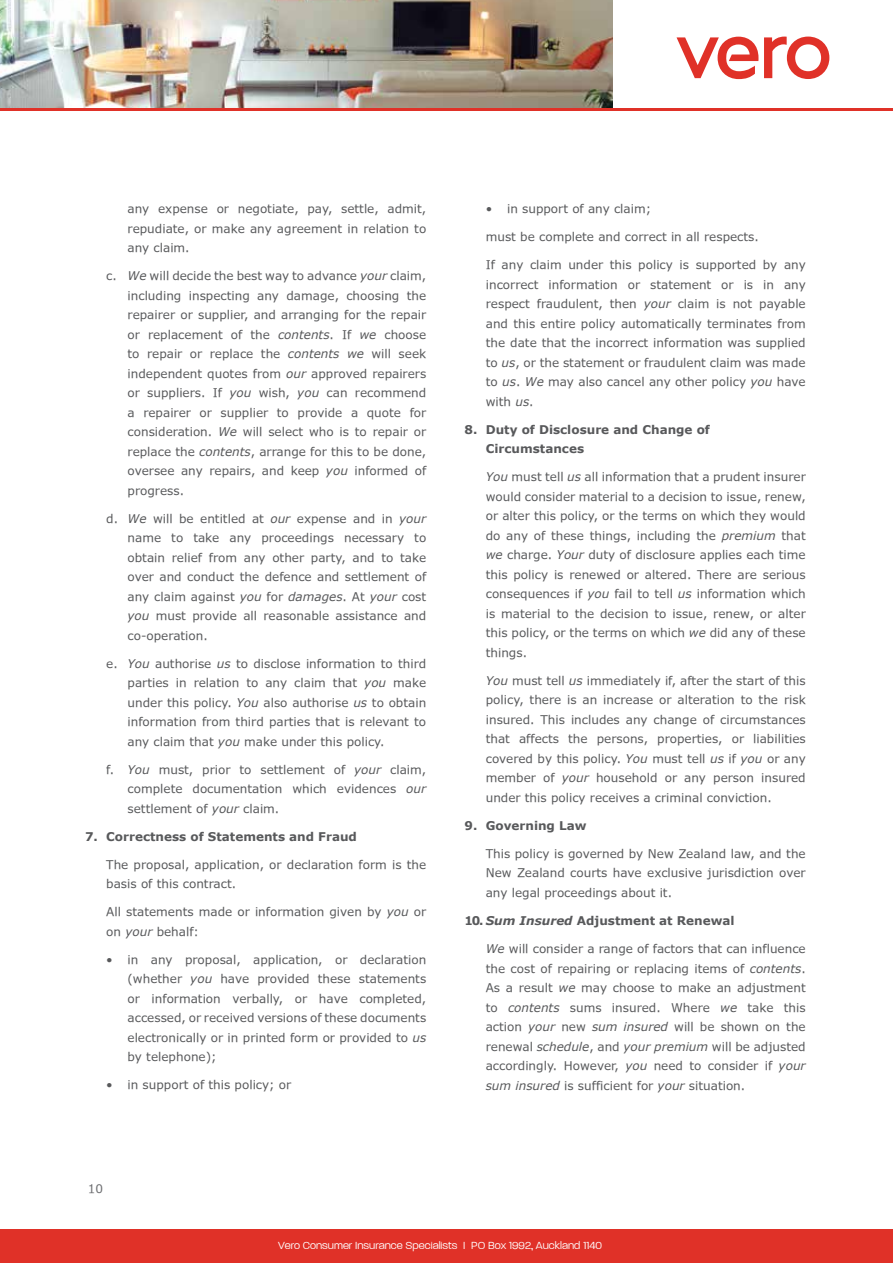
<style>
.page{position:relative;width:893px;height:1263px;background:#fff}
.page>*{position:absolute;margin:0;border:0;box-sizing:border-box;transform-origin:0 0}
.t1{font:12px/19.5px "Verdana Digiscream Normal";color:#58595b;text-align:justify}
.t2{font:700 12px/19.5px "Verdana";color:#58595b}
.t3{font:300 12px "V Paralucent";color:#fff}
.t4{font:12px "Verdana Digiscream Normal";color:#6d6e71}
.s1{font-family:"Verdana";font-style:italic}
.s2{font-style:italic}
</style>
<div class="page">
<img style="left:0;top:0;width:612px;height:108px">
<div style="left:0;top:1229px;width:893px;height:34px;background:#e03128"></div>
<hr style="left:0;top:108px;width:893px;height:3px;background:#e03128">
<svg style="left:676px;top:37px;width:82px;height:42px"></svg>
<svg style="left:764px;top:37px;width:65px;height:42px"></svg>
<p class="t1" style="left:128px;top:199px;width:300px">any expense or negotiate, pay, settle, admit, repudiate, or make any agreement in relation to any claim.</p>
<p class="t1" style="left:128px;top:266px;width:300px;text-indent:-21px">c. <span class="s1">We</span> will decide the best way to advance <span class="s1">your</span> claim, including inspecting any damage, choosing the repairer or supplier, and arranging for the repair or replacement of the <span class="s1">contents</span>. If <span class="s1">we</span> choose to repair or replace the <span class="s1">contents we</span> will seek independent quotes from <span class="s1">our</span> approved repairers or suppliers. If <span class="s1">you</span> wish, <span class="s1">you</span> can recommend a repairer or supplier to provide a quote for consideration. <span class="s1">We</span> will select who is to repair or replace the <span class="s1">contents</span>, arrange for this to be done, oversee any repairs, and keep <span class="s1">you</span> informed of progress.</p>
<p class="t1" style="left:128px;top:508px;width:300px;text-indent:-21px">d. <span class="s1">We</span> will be entitled at <span class="s1">our</span> expense and in <span class="s1">your </span>name to take any proceedings necessary to obtain relief from any other party, and to take over and conduct the defence and settlement of any claim against <span class="s1">you</span> for <span class="s1">damages</span>. At <span class="s1">your</span> cost <span class="s1">you</span> must provide all reasonable assistance and co-operation.</p>
<p class="t1" style="left:128px;top:653px;width:300px;text-indent:-21px">e. <span class="s1">You</span> authorise <span class="s1">us</span> to disclose information to third parties in relation to any claim that <span class="s1">you</span> make under this policy. <span class="s1">You</span> also authorise <span class="s1">us</span> to obtain information from third parties that is relevant to any claim that <span class="s1">you</span> make under this policy.</p>
<p class="t1" style="left:128px;top:759px;width:300px;text-indent:-21px">f. <span class="s1">You</span> must, prior to settlement of <span class="s1">your</span> claim, complete documentation which evidences <span class="s1">our </span>settlement of <span class="s1">your</span> claim.</p>
<p class="t2" style="left:85px;top:826px;width:273px">7. Correctness of Statements and Fraud</p>
<p class="t1" style="left:106px;top:854px;width:321px">The proposal, application, or declaration form is the basis of this contract.</p>
<p class="t1" style="left:106px;top:902px;width:321px">All statements made or information given by <span class="s1">you</span> or on <span class="s1">your</span> behalf:</p>
<p class="t1" style="left:128px;top:949px;width:300px;text-indent:-21px">• in any proposal, application, or declaration (whether <span class="s1">you</span> have provided these statements or information verbally, or have completed, accessed, or received versions of these documents electronically or in printed form or provided to <span class="s1">us </span>by telephone);</p>
<p class="t1" style="left:106px;top:1075px;width:187px">• in support of this policy; or</p>
<p class="t4" style="left:88px;top:1180px;width:17px">10</p>
<p class="t1" style="left:486px;top:199px;width:167px">• in support of any claim;</p>
<p class="t1" style="left:486px;top:227px;width:275px">must be complete and correct in all respects.</p>
<p class="t1" style="left:486px;top:255px;width:321px">If any claim under this policy is supported by any incorrect information or statement or is in any respect fraudulent, then <span class="s1">your</span> claim is not payable and this entire policy automatically terminates from the date that the incorrect information was supplied to <span class="s1">us</span>, or the statement or fraudulent claim was made to <span class="s1">us</span>. <span class="s1">We</span> may also cancel any other policy <span class="s1">you</span> have with <span class="s1">us</span>.</p>
<p class="t2" style="left:486px;top:419px;width:226px;text-indent:-21px">8. Duty of Disclosure and Change of<br>Circumstances</p>
<p class="t1" style="left:486px;top:467px;width:321px"><span class="s1">You</span> must tell <span class="s1">us</span> all information that a prudent insurer would consider material to a decision to issue, renew, or alter this policy, or the terms on which they would do any of these things, including the <span class="s1">premium</span> that <span class="s1">we</span> charge. <span class="s1">Your</span> duty of disclosure applies each time this policy is renewed or altered. There are serious consequences if <span class="s1">you</span> fail to tell <span class="s1">us</span> information which is material to the decision to issue, renew, or alter this policy, or the terms on which <span class="s1">we</span> did any of these things.</p>
<p class="t1" style="left:486px;top:670px;width:322px"><span class="s1">You</span> must tell <span class="s1">us</span> immediately if, after the start of this policy, there is an increase or alteration to the risk insured. This includes any change of circumstances that affects the persons, properties, or liabilities covered by this policy. <span class="s1">You</span> must tell <span class="s1">us</span> if <span class="s1">you</span> or any member of <span class="s1">your</span> household or any person insured under this policy receives a criminal conviction.</p>
<p class="t2" style="left:464px;top:815px;width:124px">9. Governing Law</p>
<p class="t1" style="left:486px;top:843px;width:321px">This policy is governed by New Zealand law, and the New Zealand courts have exclusive jurisdiction over any legal proceedings about it.</p>
<p class="t2" style="left:464px;top:911px;width:272px">10. <span class="s2">Sum Insured</span> Adjustment at Renewal</p>
<p class="t1" style="left:486px;top:938px;width:322px"><span class="s1">We</span> will consider a range of factors that can influence the cost of repairing or replacing items of <span class="s1">contents</span>.<br>As a result <span class="s1">we</span> may choose to make an adjustment to <span class="s1">contents</span> sums insured. Where <span class="s1">we</span> take this action <span class="s1">your</span> new <span class="s1">sum insured</span> will be shown on the renewal <span class="s1">schedule</span>, and <span class="s1">your premium</span> will be adjusted accordingly. However, <span class="s1">you</span> need to consider if <span class="s1">your sum insured</span> is sufficient for <span class="s1">your</span> situation.</p>
<p class="t3" style="left:278px;top:1239px;width:326px">Vero Consumer Insurance Specialists I PO Box 1992, Auckland 1140</p>
</div>
